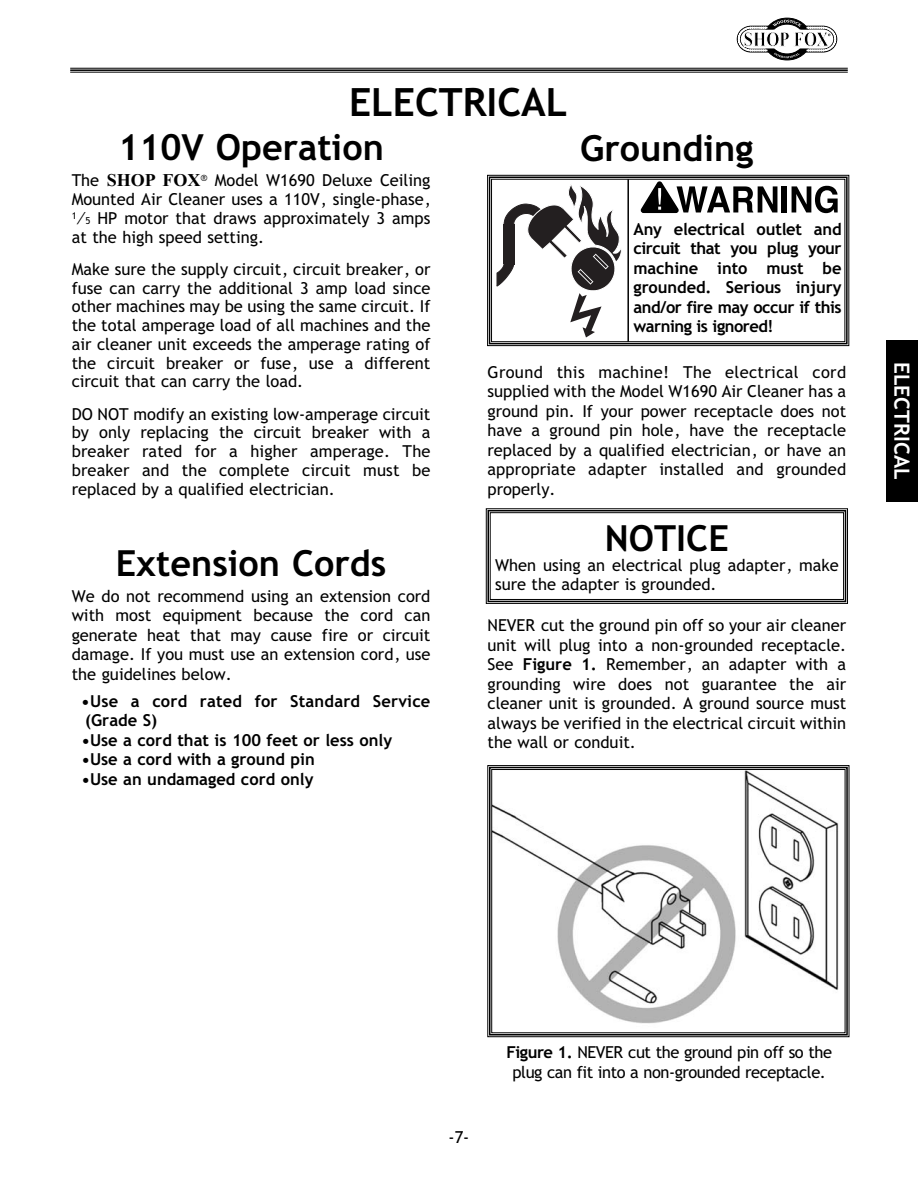
<style>
.page{position:relative;width:918px;height:1188px;background:#fff}
.page>*{position:absolute;margin:0;border:0;box-sizing:border-box;transform-origin:0 0}
.t1{font:39px "Trebuchet MS Bold";color:#000}
.t2{font:36px "Trebuchet MS Bold";color:#000}
.t3{font:21px "Trebuchet MS Bold";color:#fff}
.t4{font:16.5px/19.5px "Trebuchet MS";color:#000;text-align:justify}
.t5{font:16.5px/19.5px "Trebuchet MS Bold";color:#000}
.t6{font:16.5px/19.5px "Trebuchet MS";letter-spacing:-.025em;color:#000;text-align:center}
.s1{font-family:"Times New Roman";font-weight:700;font-size:18px}
.s2{font-size:9.6px}
.s3{font-family:"Trebuchet MS Bold"}
</style>
<div class="page">
<svg style="left:736px;top:17px;width:102px;height:55px"></svg>
<hr style="left:70px;top:68px;width:778px;height:1px;background:#000">
<hr style="left:70px;top:69px;width:778px;height:2px;background:#000">
<hr style="left:70px;top:72px;width:778px;height:1px;background:#000">
<img style="left:493px;top:771px;width:346px;height:253px">
<div style="left:489px;top:767px;width:359px;height:269px;border:2px solid #000"></div>
<div style="left:491px;top:769px;width:354px;height:264px;border:1px solid #000"></div>
<svg style="left:640px;top:181px;width:137px;height:33px"></svg>
<div style="left:782px;top:186px;width:5px;height:26px;background:#000"></div>
<svg style="left:792px;top:186px;width:46px;height:27px"></svg>
<div style="left:487px;top:175px;width:362px;height:171px;border:1px solid #000"></div>
<div style="left:489px;top:177px;width:359px;height:167px;border:2px solid #000"></div>
<div style="left:491px;top:179px;width:354px;height:163px;border:1px solid #000"></div>
<hr style="left:627px;top:179px;width:2px;height:163px;background:#000">
<div style="left:486px;top:508px;width:362px;height:96px;border:1px solid #000"></div>
<div style="left:488px;top:510px;width:358px;height:92px;border:2px solid #000"></div>
<div style="left:490px;top:512px;width:354px;height:88px;border:1px solid #000"></div>
<svg style="left:497px;top:184px;width:125px;height:153px"></svg>
<div style="left:886px;top:340px;width:32px;height:162px;background:#000"></div>
<h1 class="t1" style="left:349px;top:89px;width:220px">ELECTRICAL</h1>
<h2 class="t2" style="left:118px;top:136px;width:267px">110V Operation</h2>
<p class="t4" style="left:72px;top:172px;width:360px;line-height:18.8px">The <span class="s1">SHOP FOX</span><sup>®</sup> Model W1690 Deluxe Ceiling Mounted Air Cleaner uses a 110V, single-phase, <sup>1</sup>⁄<span class="s2">5</span> HP motor that draws approximately 3 amps at the high speed setting.</p>
<p class="t4" style="left:72px;top:261px;width:360px;line-height:18.8px">Make sure the supply circuit, circuit breaker, or fuse can carry the additional 3 amp load since other machines may be using the same circuit. If the total amperage load of all machines and the air cleaner unit exceeds the amperage rating of the circuit breaker or fuse, use a different circuit that can carry the load.</p>
<p class="t4" style="left:72px;top:406px;width:360px;line-height:18.8px">DO NOT modify an existing low-amperage circuit by only replacing the circuit breaker with a breaker rated for a higher amperage. The breaker and the complete circuit must be replaced by a qualified electrician.</p>
<h2 class="t2" style="left:116px;top:551px;width:272px">Extension Cords</h2>
<p class="t4" style="left:72px;top:588px;width:360px">We do not recommend using an extension cord with most equipment because the cord can generate heat that may cause fire or circuit damage. If you must use an extension cord, use the guidelines below.</p>
<p class="t5" style="left:81px;top:693px;width:351px">•Use a cord rated for Standard Service (Grade S)</p>
<p class="t5" style="left:81px;top:732px;width:312px">•Use a cord that is 100 feet or less only</p>
<p class="t5" style="left:81px;top:752px;width:235px">•Use a cord with a ground pin</p>
<p class="t5" style="left:81px;top:771px;width:234px">•Use an undamaged cord only</p>
<h2 class="t2" style="left:580px;top:137px;width:175px">Grounding</h2>
<p class="t5" style="left:634px;top:221px;width:210px;text-align:justify">Any electrical outlet and circuit that you plug your machine into must be grounded. Serious injury and/or fire may occur if this warning is ignored!</p>
<p class="t4" style="left:488px;top:363px;width:360px">Ground this machine! The electrical cord supplied with the Model W1690 Air Cleaner has a ground pin. If your power receptacle does not have a ground pin hole, have the receptacle replaced by a qualified electrician, or have an appropriate adapter installed and grounded properly.</p>
<h2 class="t2" style="left:605px;top:527px;width:125px">NOTICE</h2>
<p class="t4" style="left:495px;top:556px;width:345px">When using an electrical plug adapter, make sure the adapter is grounded.</p>
<p class="t4" style="left:488px;top:617px;width:360px">NEVER cut the ground pin off so your air cleaner unit will plug into a non-grounded receptacle.<br>See <span class="s3">Figure 1.</span> Remember, an adapter with a grounding wire does not guarantee the air cleaner unit is grounded. A ground source must always be verified in the electrical circuit within the wall or conduit.</p>
<p class="t3" style="left:909px;top:362px;width:119px;rotate:90deg">ELECTRICAL</p>
<p class="t4" style="left:449px;top:1129px;width:22px">-7-</p>
<p class="t6" style="left:506px;top:1044px;width:327px"><span class="s3">Figure 1.</span> NEVER cut the ground pin off so the plug can fit into a non-grounded receptacle.</p>
</div>
